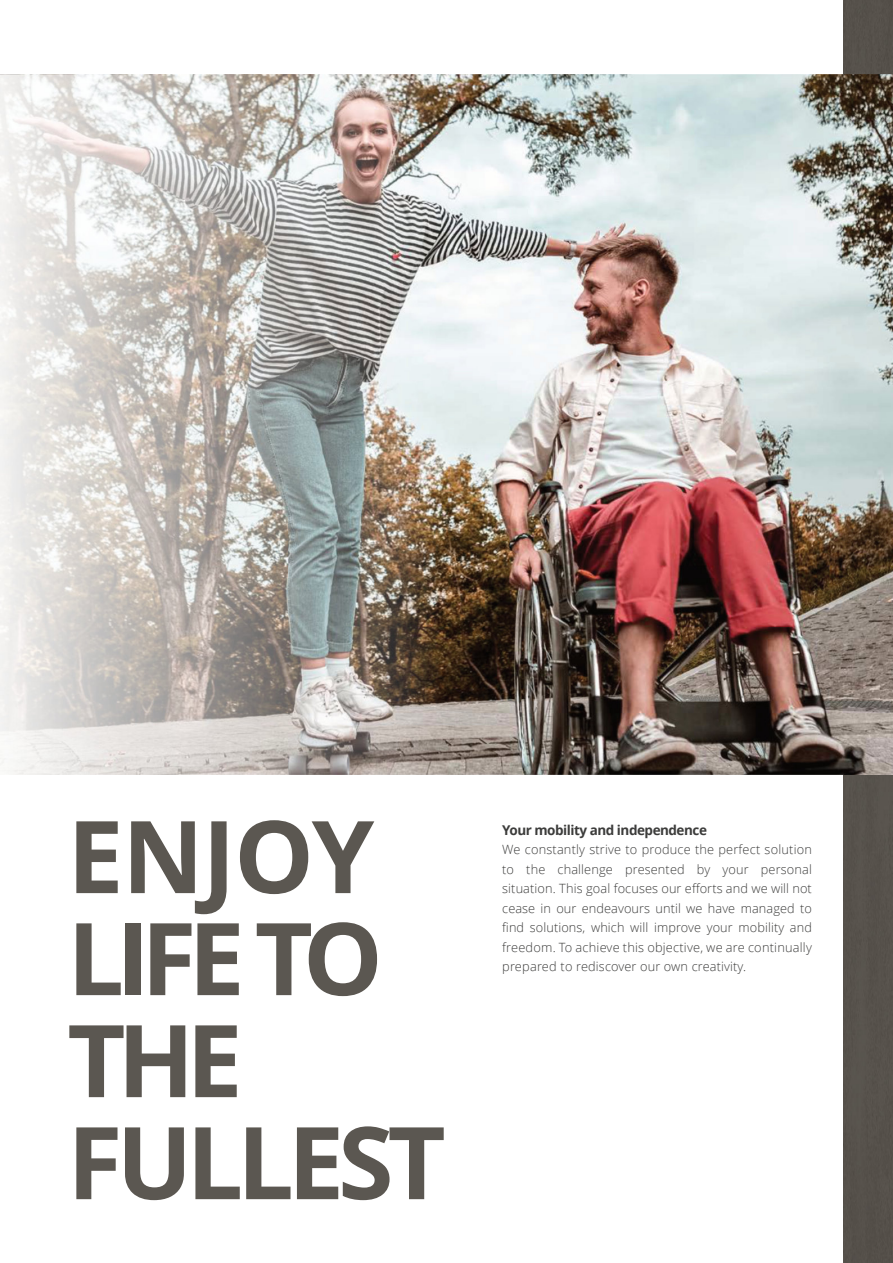
<style>
.page{position:relative;width:893px;height:1263px;background:#fff}
.page>*{position:absolute;margin:0;border:0;box-sizing:border-box;transform-origin:0 0}
.t1{font:700 100.5px/102px "Open Sans";letter-spacing:-.06em;color:#5b5751}
.t2{font:700 13.5px "Open Sans";letter-spacing:-.035em;color:#3c3c3b}
.t3{font:300 12.75px/19.5px "Open Sans";letter-spacing:.01em;color:#3c3c3b;text-align:justify}
</style>
<div class="page">
<div style="left:844px;top:0;width:49px;height:1263px;background:#56514b"></div>
<img style="left:0;top:74px;width:893px;height:701px">
<h1 class="t1" style="left:67px;top:816px;width:380px">ENJOY<br>LIFE TO<br>THE<br>FULLEST</h1>
<p class="t2" style="left:502px;top:824px;width:206px">Your mobility and independence</p>
<p class="t3" style="left:502px;top:841px;width:311px">We constantly strive to produce the perfect solution to the challenge presented by your personal situation. This goal focuses our efforts and we will not cease in our endeavours until we have managed to find solutions, which will improve your mobility and freedom. To achieve this objective, we are continually prepared to rediscover our own creativity.</p>
</div>
